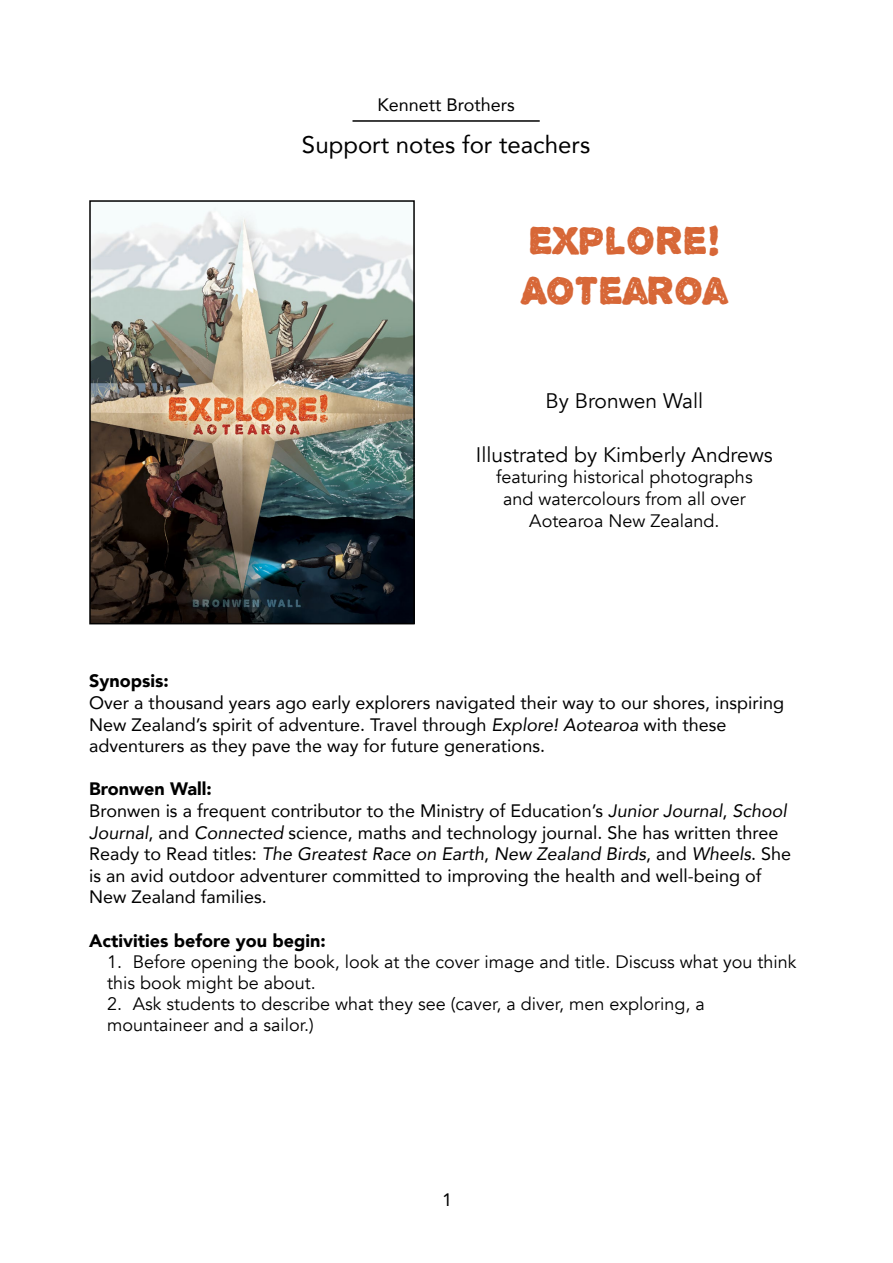
<style>
.page{position:relative;width:893px;height:1263px;background:#fff}
.page>*{position:absolute;margin:0;border:0;box-sizing:border-box;transform-origin:0 0}
.t1{font:42px/50.4px "Alpha Echo";color:#d76737}
.t2{font:24px "Avenir";color:#000}
.t3{font:21px "Avenir";color:#000}
.t4{font:18px/21.6px "Avenir";color:#000}
.t5{font:18px/21.6px "Avenir";color:#000}
.t6{font:900 18px "Avenir";color:#000}
.s1{font-style:italic}
.s2{font-weight:900}
</style>
<div class="page">
<img style="left:92px;top:207px;width:320px;height:414px">
<div style="left:89px;top:200px;width:326px;height:424px;border:2px solid #000"></div>
<hr style="left:352px;top:120px;width:188px;height:2px;background:#000">
<p class="t4" style="left:377px;top:93px;width:139px">Kennett Brothers</p>
<h2 class="t2" style="left:302px;top:125px;width:290px">Support notes for teachers</h2>
<h1 class="t1" style="left:522px;top:215px;width:206px">EXPLORE!<br>AOTEAROA</h1>
<p class="t3" style="left:546px;top:388px;width:159px">By Bronwen Wall</p>
<p class="t3" style="left:476px;top:442px;width:299px">Illustrated by Kimberly Andrews</p>
<p class="t5" style="left:496px;top:467px;width:258px;text-align:center">featuring historical photographs and watercolours from all over<br>Aotearoa New Zealand.</p>
<p class="t6" style="left:89px;top:666px;width:81px">Synopsis:</p>
<p class="t4" style="left:89px;top:691px;width:696px">Over a thousand years ago early explorers navigated their way to our shores, inspiring<br>New Zealand’s spirit of adventure. Travel through <span class="s1">Explore! Aotearoa</span> with these adventurers as they pave the way for future generations.</p>
<p class="t4" style="left:89px;top:778px;width:703px"><span class="s2">Bronwen Wall:<br></span>Bronwen is a frequent contributor to the Ministry of Education’s <span class="s1">Junior Journal</span>, <span class="s1">School Journal</span>, and <span class="s1">Connected</span> science, maths and technology journal. She has written three Ready to Read titles: <span class="s1">The Greatest Race on Earth</span>, <span class="s1">New Zealand Birds</span>, and <span class="s1">Wheels</span>. She is an avid outdoor adventurer committed to improving the health and well-being of New Zealand families.</p>
<p class="t6" style="left:89px;top:925px;width:238px">Activities before you begin:</p>
<p class="t5" style="left:107px;top:951px;width:691px;line-height:21px">1. Before opening the book, look at the cover image and title. Discuss what you think this book might be about.</p>
<p class="t5" style="left:107px;top:993px;width:599px;line-height:21px">2. Ask students to describe what they see (caver, a diver, men exploring, a mountaineer and a sailor.)</p>
<p class="t4" style="left:442px;top:1188px;width:12px">1</p>
</div>
